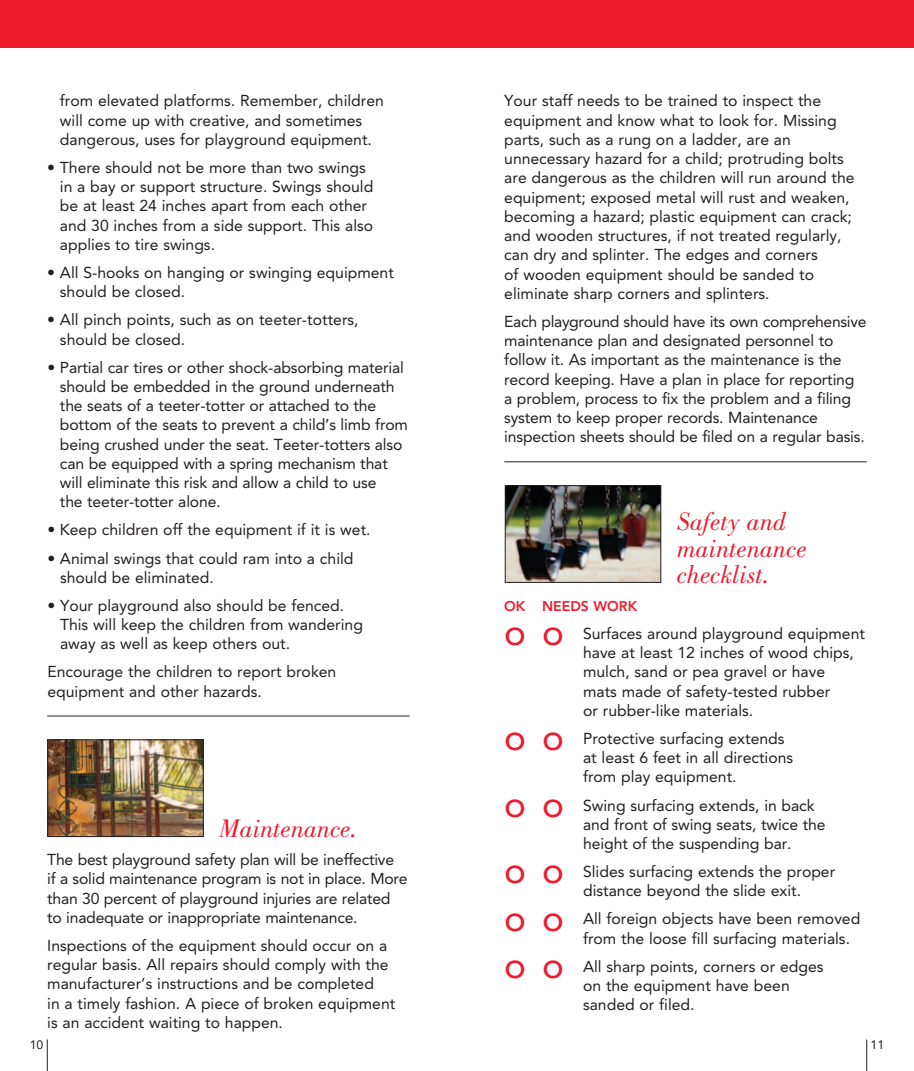
<style>
.page{position:relative;width:914px;height:1071px;background:#fff}
.page>*{position:absolute;margin:0;border:0;box-sizing:border-box;transform-origin:0 0}
.t1{font:36.75px "Avenir LT Std";color:#ed1b2d}
.t2{font:italic 26.25px/26.2px "Bodoni Std";color:#ed1b2d}
.t3{font:15.75px/19.2px "Avenir LT Std";color:#231f20}
.t4{font:800 14px "Avenir LT Std";color:#ed1b2d}
.t5{font:12.25px "Avenir LT Std";color:#231f20}
</style>
<div class="page">
<div style="left:0;top:0;width:457px;height:47px;background:#ed1b2d"></div>
<hr style="left:47px;top:1040px;width:1px;height:31px;background:#231f20">
<div style="left:457px;top:0;width:457px;height:47px;background:#ed1b2d"></div>
<hr style="left:866px;top:1040px;width:1px;height:31px;background:#231f20">
<hr style="left:504px;top:461px;width:362px;height:1px;background:#231f20">
<hr style="left:47px;top:716px;width:363px;height:1px;background:#231f20">
<img style="left:49px;top:741px;width:153px;height:94px">
<div style="left:47px;top:739px;width:157px;height:98px;border:1px solid #231f20"></div>
<img style="left:507px;top:487px;width:152px;height:94px">
<div style="left:505px;top:485px;width:156px;height:98px;border:1px solid #231f20"></div>
<p class="t3" style="left:60px;top:91px;width:325px">from elevated platforms. Remember, children will come up with creative, and sometimes dangerous, uses for playground equipment.</p>
<p class="t3" style="left:60px;top:158px;width:315px;text-indent:-13px">• There should not be more than two swings in a bay or support structure. Swings should be at least 24 inches apart from each other and 30 inches from a side support. This also applies to tire swings.</p>
<p class="t3" style="left:60px;top:263px;width:335px;text-indent:-13px">• All S-hooks on hanging or swinging equipment should be closed.</p>
<p class="t3" style="left:60px;top:310px;width:300px;text-indent:-13px">• All pinch points, such as on teeter-totters, should be closed.</p>
<p class="t3" style="left:60px;top:358px;width:349px;text-indent:-13px">• Partial car tires or other shock-absorbing material should be embedded in the ground underneath the seats of a teeter-totter or attached to the bottom of the seats to prevent a child’s limb from being crushed under the seat. Teeter-totters also can be equipped with a spring mechanism that will eliminate this risk and allow a child to use<br>the teeter-totter alone.</p>
<p class="t3" style="left:47px;top:520px;width:325px">• Keep children off the -equipment if it is wet.</p>
<p class="t3" style="left:60px;top:549px;width:295px;text-indent:-13px">• Animal swings that could ram into a child should be eliminated.</p>
<p class="t3" style="left:60px;top:596px;width:304px;text-indent:-13px">• Your playground also should be fenced.<br>This will keep the children from wandering away as well as keep others out.</p>
<p class="t3" style="left:47px;top:662px;width:290px">Encourage the children to report broken equipment and other hazards.</p>
<h2 class="t2" style="left:219px;top:816px;width:139px">Maintenance.</h2>
<p class="t3" style="left:47px;top:850px;width:362px">The best playground safety plan will be ineffective<br>if a solid maintenance program is not in place. More than 30 percent of playground injuries are related to inadequate or inappropriate maintenance.</p>
<p class="t3" style="left:47px;top:936px;width:349px">Inspections of the equipment should occur on a regular basis. All repairs should comply with the manufacturer’s instructions and be completed<br>in a timely fashion. A piece of broken equipment is an accident waiting to happen.</p>
<p class="t5" style="left:30px;top:1037px;width:15px">10</p>
<p class="t3" style="left:504px;top:91px;width:352px">Your staff needs to be trained to inspect the equipment and know what to look for. Missing parts, such as a rung on a ladder, are an unnecessary hazard for a child; protruding bolts are dangerous as the children will run around the equipment; exposed metal will rust and weaken, becoming a hazard; plastic equipment can crack; and wooden structures, if not treated regularly, can dry and splinter. The edges and corners<br>of wooden equipment should be sanded to eliminate sharp corners and splinters.</p>
<p class="t3" style="left:504px;top:312px;width:363px">Each playground should have its own comprehensive maintenance plan and designated personnel to follow it. As important as the maintenance is the record keeping. Have a plan in place for reporting a problem, process to fix the problem and a filing system to keep proper records. Maintenance inspection sheets should be filed on a regular basis.</p>
<h2 class="t2" style="left:677px;top:509px;width:131px">Safety and maintenance checklist.</h2>
<p class="t4" style="left:504px;top:598px;width:135px">OK NEEDS WORK</p>
<h1 class="t1" style="left:504px;top:611px;width:61px">o o</h1>
<p class="t3" style="left:583px;top:624px;width:283px">Surfaces around playground equipment have at least 12 inches of wood chips, mulch, sand or pea gravel or have<br>mats made of safety-tested rubber<br>or rubber-like materials.</p>
<h1 class="t1" style="left:504px;top:716px;width:61px">o o</h1>
<p class="t3" style="left:583px;top:729px;width:212px">Protective surfacing extends at least 6 feet in all directions from play equipment.</p>
<h1 class="t1" style="left:504px;top:783px;width:61px">o o</h1>
<p class="t3" style="left:583px;top:796px;width:244px">Swing surfacing extends, in back and front of swing seats, twice the height of the suspending bar.</p>
<h1 class="t1" style="left:504px;top:849px;width:61px">o o</h1>
<p class="t3" style="left:583px;top:862px;width:254px">Slides surfacing extends the proper distance beyond the slide exit.</p>
<h1 class="t1" style="left:504px;top:896px;width:61px">o o</h1>
<p class="t3" style="left:583px;top:909px;width:279px">All foreign objects have been removed from the loose fill surfacing materials.</p>
<h1 class="t1" style="left:504px;top:944px;width:61px">o o</h1>
<p class="t3" style="left:583px;top:957px;width:242px">All sharp points, corners or edges on the equipment have been sanded or filed.</p>
<p class="t5" style="left:870px;top:1037px;width:15px">11</p>
</div>
